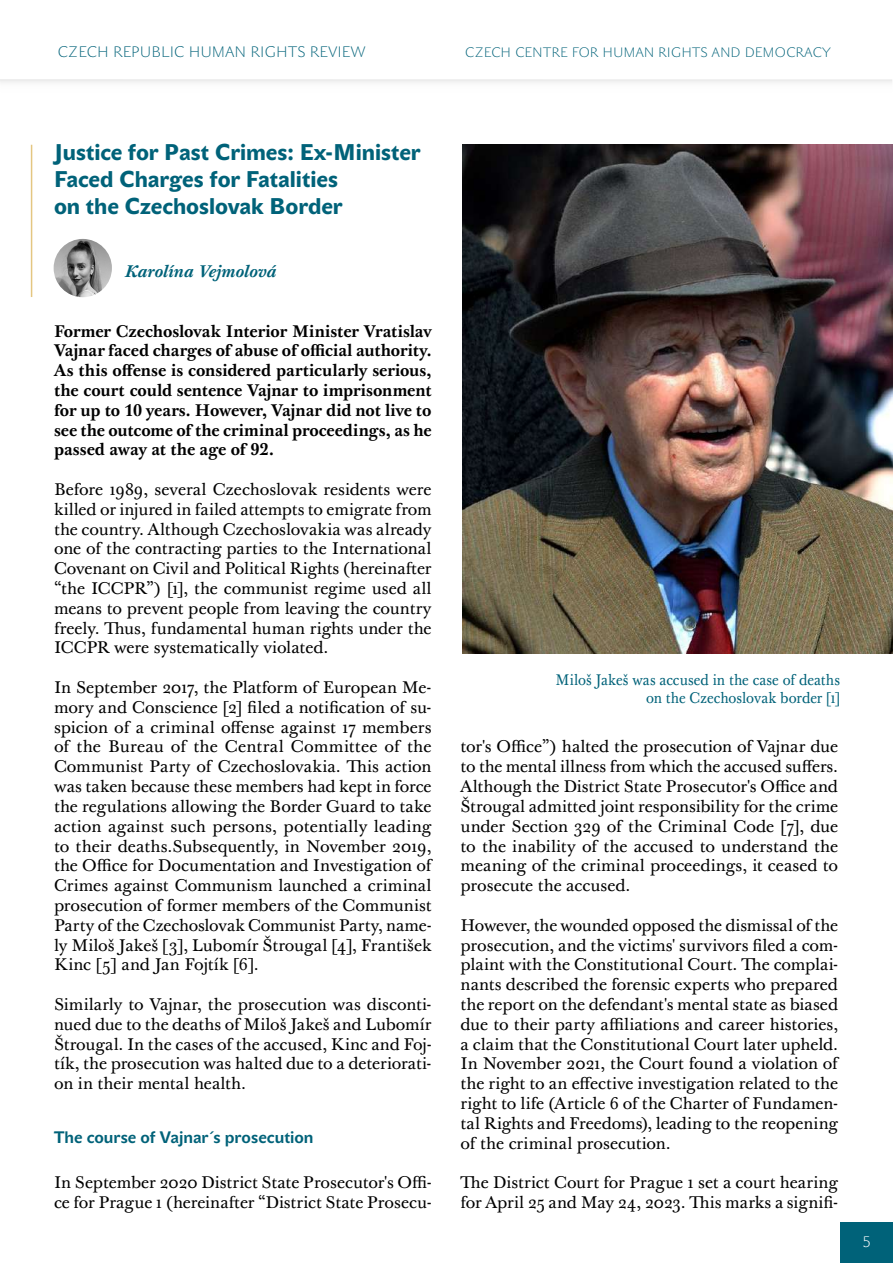
<style>
.page{position:relative;width:893px;height:1263px;background:#fff}
.page>*{position:absolute;margin:0;border:0;box-sizing:border-box;transform-origin:0 0}
.t1{font:22.5px/27px "John Sans Heavy Pro";color:#006279}
.t2{font:16.5px/19.8px "Baskerville Ten Pro";color:#000;text-align:justify}
.t3{font:700 16.5px/19.8px "Baskerville 10 Pro";color:#000;text-align:justify}
.t4{font:700 16.5px "John Sans Text Pro";color:#006279}
.t5{font:italic 700 16.5px "Baskerville Ten Pro";color:#006279}
.t6{font:15px/18px "Baskerville Ten Pro";letter-spacing:.005em;color:#006279;text-align:right;scale:.91 1}
.t7{font:15px "John Sans White Pro";letter-spacing:.04em;color:#006279}
.t8{font:15px "John Sans White Pro";color:#fff}
.t9{font:13.5px "John Sans White Pro";letter-spacing:.04em;color:#006279}
</style>
<div class="page">
<div style="left:841px;top:1222px;width:52px;height:41px;background:#006279"></div>
<hr style="left:0;top:79px;width:892px;height:4px;background:#f1f1f1">
<img style="left:462px;top:145px;width:431px;height:508px">
<hr style="left:31px;top:145px;width:1px;height:152px;background:#e4c681">
<img style="left:54px;top:239px;width:58px;height:58px;border-radius:29px">
<p class="t7" style="left:58px;top:43px;width:309px">CZECH REPUBLIC HUMAN RIGHTS REVIEW</p>
<p class="t9" style="left:465px;top:44px;width:367px">CZECH CENTRE FOR HUMAN RIGHTS AND DEMOCRACY</p>
<h1 class="t1" style="left:54px;top:139px;width:368px">Justice for Past Crimes: Ex-Minister<br>Faced Charges for Fatalities<br>on the Czechoslovak Border</h1>
<p class="t5" style="left:125px;top:262px;width:153px">Karolína Vejmolová</p>
<p class="t3" style="left:54px;top:322px;width:379px">Former Czechoslovak Interior Minister Vratislav Vajnar faced charges of abuse of official authority.<br>As this offense is considered particularly serious, the court could sentence Vajnar to imprisonment for up to 10 years. However, Vajnar did not live to see the outcome of the criminal proceedings, as he passed away at the age of 92.</p>
<p class="t2" style="left:54px;top:480px;width:379px">Before 1989, several Czechoslovak residents were killed or injured in failed attempts to emigrate from the country. Although Czechoslovakia was already one of the contracting parties to the International Covenant on Civil and Political Rights (hereinafter “the ICCPR”) [1], the communist regime used all means to prevent people from leaving the country freely. Thus, fundamental human rights under the ICCPR were systematically violated.</p>
<p class="t2" style="left:54px;top:678px;width:379px">In September 2017, the Platform of European Me&shy;mory and Conscience [2] filed a notification of su&shy;spicion of a criminal offense against 17 members of the Bureau of the Central Committee of the Communist Party of Czechoslovakia. This action was taken because these members had kept in force the regulations allowing the Border Guard to take action against such persons, potentially leading to their deaths.Subsequently, in November 2019, the Office for Documentation and Investigation of Crimes against Communism launched a criminal prosecution of former members of the Communist Party of the Czechoslovak Communist Party, name&shy;ly Miloš Jakeš [3], Lubomír Štrougal [4], František Kinc [5] and Jan Fojtík [6].</p>
<p class="t2" style="left:54px;top:995px;width:379px">Similarly to Vajnar, the prosecution was disconti&shy;nued due to the deaths of Miloš Jakeš and Lubomír Štrougal. In the cases of the accused, Kinc and Foj&shy;tík, the prosecution was halted due to a deteriorati&shy;on in their mental health.</p>
<p class="t4" style="left:54px;top:1128px;width:261px">The course of Vajnar´s prosecution</p>
<p class="t2" style="left:54px;top:1173px;width:379px">In September 2020 District State Prosecutor's Offi&shy;ce for Prague 1 (hereinafter “District State Prosecu-</p>
<p class="t6" style="left:556px;top:672px;width:314px">Miloš Jakeš was accused in the case of deaths on the Czechoslovak border [1]</p>
<p class="t2" style="left:460px;top:738px;width:379px">tor's Office”) halted the prosecution of Vajnar due to the mental illness from which the accused suffers.<br>Although the District State Prosecutor's Office and Štrougal admitted joint responsibility for the crime under Section 329 of the Criminal Code [7], due to the inability of the accused to understand the meaning of the criminal proceedings, it ceased to prosecute the accused.</p>
<p class="t2" style="left:460px;top:916px;width:379px">However, the wounded opposed the dismissal of the prosecution, and the victims' survivors filed a com&shy;plaint with the Constitutional Court. The complai&shy;nants described the forensic experts who prepared the report on the defendant's mental state as biased due to their party affiliations and career histories, a claim that the Constitutional Court later upheld.<br>In November 2021, the Court found a violation of the right to an effective investigation related to the right to life (Article 6 of the Charter of Fundamen&shy;tal Rights and Freedoms), leading to the reopening of the criminal prosecution.</p>
<p class="t2" style="left:460px;top:1173px;width:379px">The District Court for Prague 1 set a court hearing for April 25 and May 24, 2023. This marks a signifi-</p>
<p class="t8" style="left:863px;top:1233px;width:9px">5</p>
</div>
